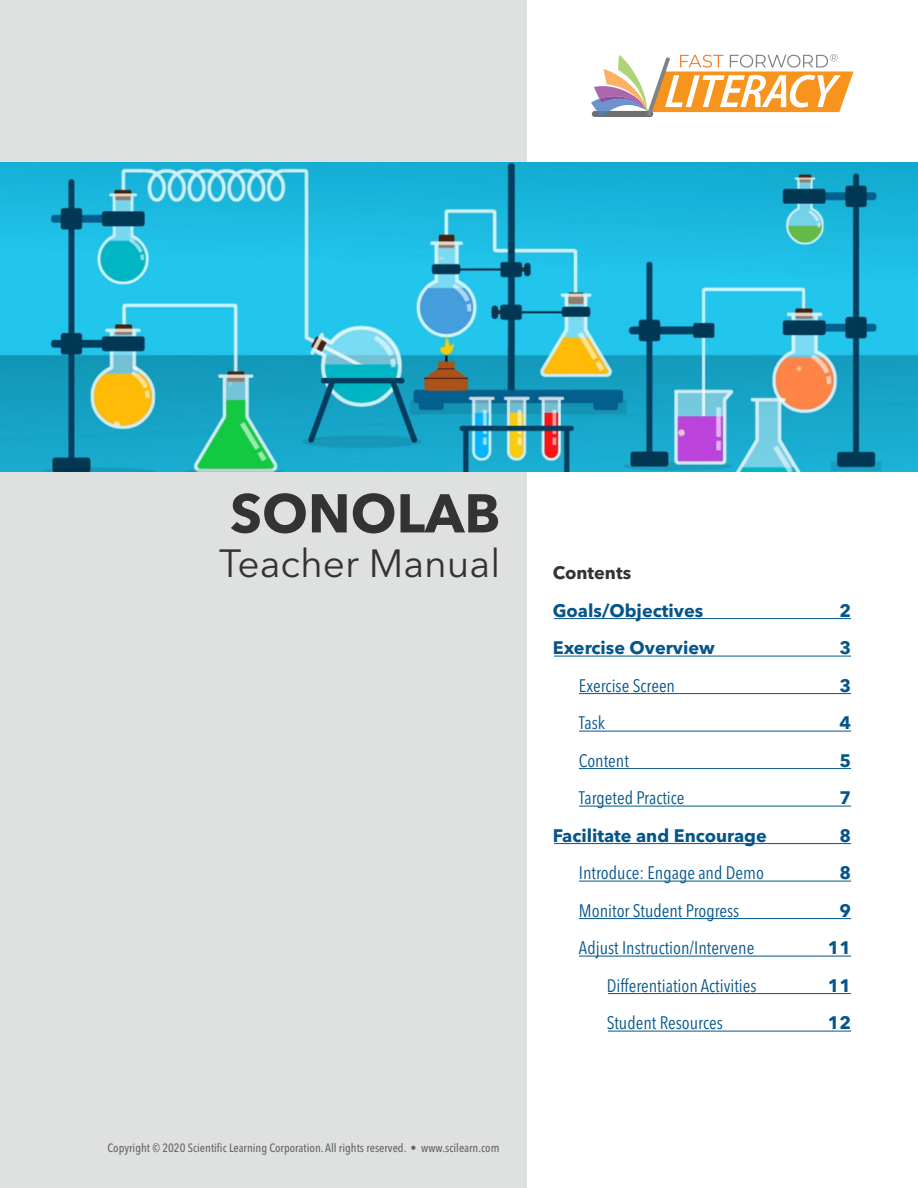
<style>
.page{position:relative;width:918px;height:1188px;background:#fff}
.page>*{position:absolute;margin:0;border:0;box-sizing:border-box;transform-origin:0 0}
.t1{font:700 54px "Avenir Next LT Pro";color:#333}
.t2{font:39px "Avenir Next LT Pro";color:#333}
.t3{font:condensed 18px/37.5px "Avenir Next LT Pro";color:#05558b}
.t4{font:700 18px/37.5px "Avenir Next LT Pro";color:#05558b;text-align:right}
.t5{font:700 18px "Avenir Next LT Pro";color:#333}
.t6{font:500 condensed 12px "Avenir Next LT Pro";color:#666}
</style>
<div class="page">
<div style="left:0;top:0;width:526px;height:1188px;background:#dfe0e0"></div>
<img style="left:0;top:162px;width:918px;height:309px">
<hr style="left:547px;top:618px;width:304px;height:1px;background:#05558b">
<hr style="left:547px;top:656px;width:304px;height:1px;background:#05558b">
<hr style="left:578px;top:693px;width:273px;height:1px;background:#05558b">
<hr style="left:578px;top:731px;width:273px;height:1px;background:#05558b">
<hr style="left:578px;top:768px;width:273px;height:1px;background:#05558b">
<hr style="left:574px;top:806px;width:277px;height:1px;background:#05558b">
<hr style="left:547px;top:843px;width:304px;height:1px;background:#05558b">
<hr style="left:578px;top:881px;width:273px;height:1px;background:#05558b">
<hr style="left:578px;top:918px;width:273px;height:1px;background:#05558b">
<hr style="left:576px;top:956px;width:275px;height:1px;background:#05558b">
<hr style="left:594px;top:993px;width:257px;height:1px;background:#05558b">
<hr style="left:594px;top:1031px;width:257px;height:1px;background:#05558b">
<div style="left:583px;top:970px;width:25px;height:66px;background:#fff"></div>
<div style="left:554px;top:867px;width:24px;height:93px;background:#fff"></div>
<div style="left:554px;top:675px;width:24px;height:134px;background:#fff"></div>
<div style="left:529px;top:601px;width:25px;height:253px;background:#fff"></div>
<svg style="left:591px;top:54px;width:262px;height:63px"></svg>
<h1 class="t1" style="left:230px;top:480px;width:272px">SONOLAB</h1>
<h2 class="t2" style="left:219px;top:541px;width:283px">Teacher Manual</h2>
<p class="t6" style="left:108px;top:1141px;width:393px">Copyright © 2020 Scientific Learning Corporation. All rights reserved. • www.scilearn.com</p>
<p class="t5" style="left:553px;top:562px;width:80px">Contents</p>
<p class="t4" style="left:553px;top:591px;width:164px;text-align:left">Goals/Objectives<br>Exercise Overview</p>
<p class="t3" style="left:579px;top:666px;width:107px">Exercise Screen<br>Task<br>Content<br>Targeted Practice</p>
<p class="t4" style="left:553px;top:816px;width:216px">Facilitate and Encourage</p>
<p class="t3" style="left:579px;top:854px;width:186px">Introduce: Engage and Demo<br>Monitor Student Progress<br>Adjust Instruction/Intervene</p>
<p class="t3" style="left:607px;top:966px;width:151px">Differentiation Activities<br>Student Resources</p>
<p class="t4" style="left:828px;top:592px;width:25px">2<br>3<br>3<br>4<br>5<br>7<br>8<br>8<br>9<br>11<br>11<br>12</p>
</div>
